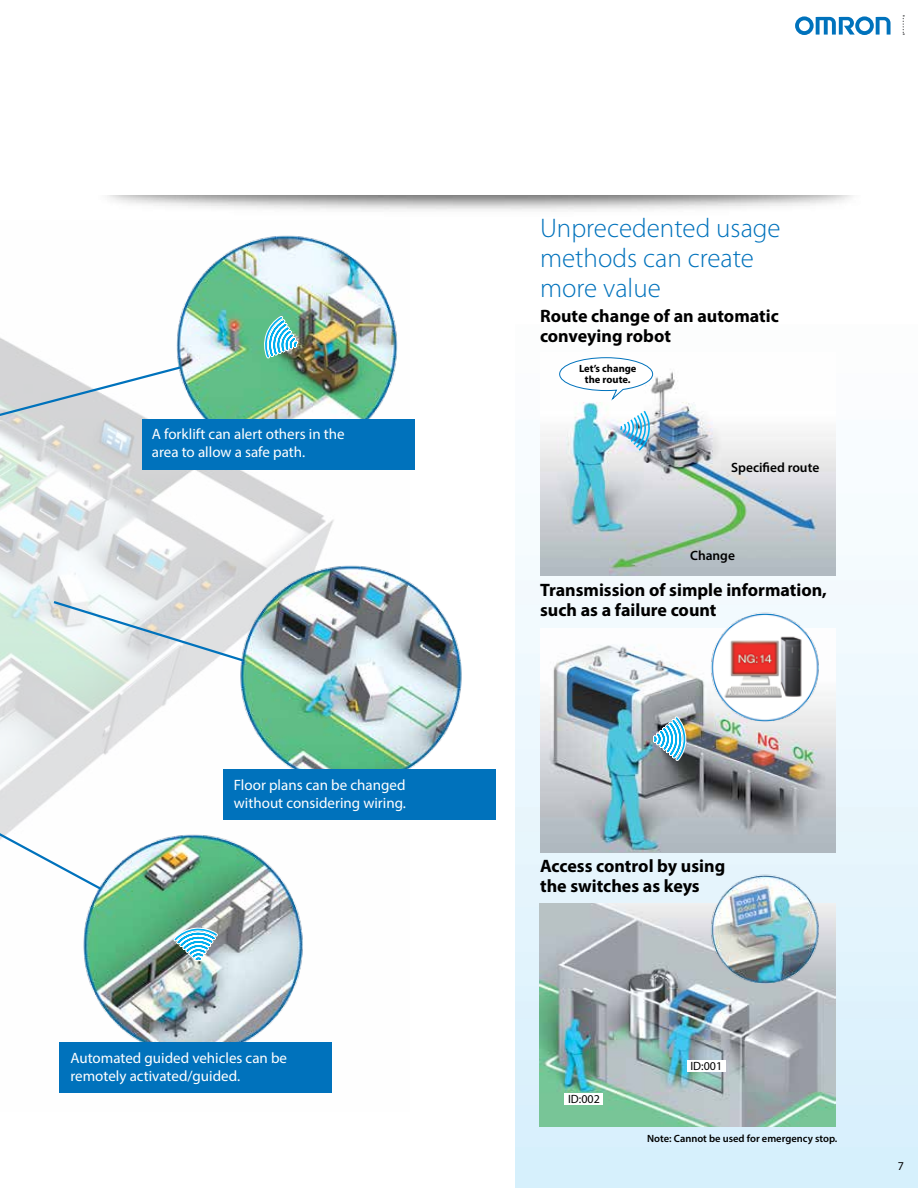
<style>
.page{position:relative;width:918px;height:1188px;background:#fff}
.page>*{position:absolute;margin:0;border:0;box-sizing:border-box;transform-origin:0 0}
.t1{font:300 27px/30px "Myriad Pro";color:#0072bc}
.t2{font:700 18px/19.5px "Myriad Pro";color:#000}
.t3{font:15px/18px "Myriad Pro";color:#fff}
.t4{font:600 13.5px "Myriad Pro";color:#000}
.t5{font:12px "Myriad Pro";color:#000}
.t6{font:600 10.5px "Myriad Pro";color:#000}
.t7{font:700 10.5px/10.5px "Myriad Pro";color:#000;text-align:center}
</style>
<div class="page">
<img style="left:515px;top:594px;width:403px;height:594px">
<svg style="left:903px;top:15px;width:1px;height:20px"></svg>
<svg style="left:795px;top:16px;width:96px;height:19px"></svg>
<img style="left:0;top:337px;width:410px;height:756px">
<img style="left:81px;top:832px;width:226px;height:211px">
<img style="left:540px;top:629px;width:295px;height:223px">
<img style="left:540px;top:368px;width:295px;height:208px">
<img style="left:540px;top:903px;width:295px;height:224px">
<img style="left:175px;top:235px;width:226px;height:185px">
<img style="left:239px;top:563px;width:225px;height:207px">
<div style="left:142px;top:420px;width:272px;height:50px;background:#0072bc"></div>
<svg style="left:0;top:365px;width:183px;height:108px"></svg>
<svg style="left:51px;top:599px;width:195px;height:64px"></svg>
<svg style="left:0;top:788px;width:104px;height:104px"></svg>
<div style="left:60px;top:1043px;width:272px;height:50px;background:#0072bc"></div>
<div style="left:223px;top:770px;width:272px;height:50px;background:#0072bc"></div>
<svg style="left:260px;top:313px;width:41px;height:49px;background:#6ebbaf"></svg>
<svg style="left:170px;top:927px;width:51px;height:38px"></svg>
<img style="left:705px;top:866px;width:117px;height:117px">
<img style="left:559px;top:357px;width:94px;height:103px">
<img style="left:705px;top:604px;width:117px;height:117px">
<div style="left:687px;top:1060px;width:39px;height:12px;background:#fff"></div>
<div style="left:564px;top:1093px;width:39px;height:12px;background:#fff"></div>
<svg style="left:650px;top:713px;width:35px;height:51px;background:#83afc1"></svg>
<p class="t3" style="left:152px;top:425px;width:194px">A forklift can alert others in the area to allow a safe path.</p>
<p class="t3" style="left:234px;top:775px;width:174px">Floor plans can be changed without considering wiring.</p>
<p class="t3" style="left:70px;top:1048px;width:218px">Automated guided vehicles can be remotely activated/guided.</p>
<h1 class="t1" style="left:540px;top:213px;width:242px">Unprecedented usage methods can create more value</h1>
<p class="t2" style="left:540px;top:306px;width:240px">Route change of an automatic conveying robot</p>
<p class="t7" style="left:579px;top:363px;width:59px">Let’s change the route.</p>
<p class="t4" style="left:731px;top:459px;width:90px">Specified route</p>
<p class="t4" style="left:690px;top:547px;width:46px">Change</p>
<p class="t2" style="left:540px;top:580px;width:288px">Transmission of simple information, such as a failure count</p>
<p class="t2" style="left:540px;top:856px;width:187px">Access control by using the switches as keys</p>
<p class="t5" style="left:568px;top:1092px;width:33px">ID:002</p>
<p class="t5" style="left:690px;top:1058px;width:33px">ID:001</p>
<p class="t6" style="left:647px;top:1132px;width:192px">Note: Cannot be used for emergency stop.</p>
<p class="t5" style="left:898px;top:1159px;width:8px">7</p>
</div>
